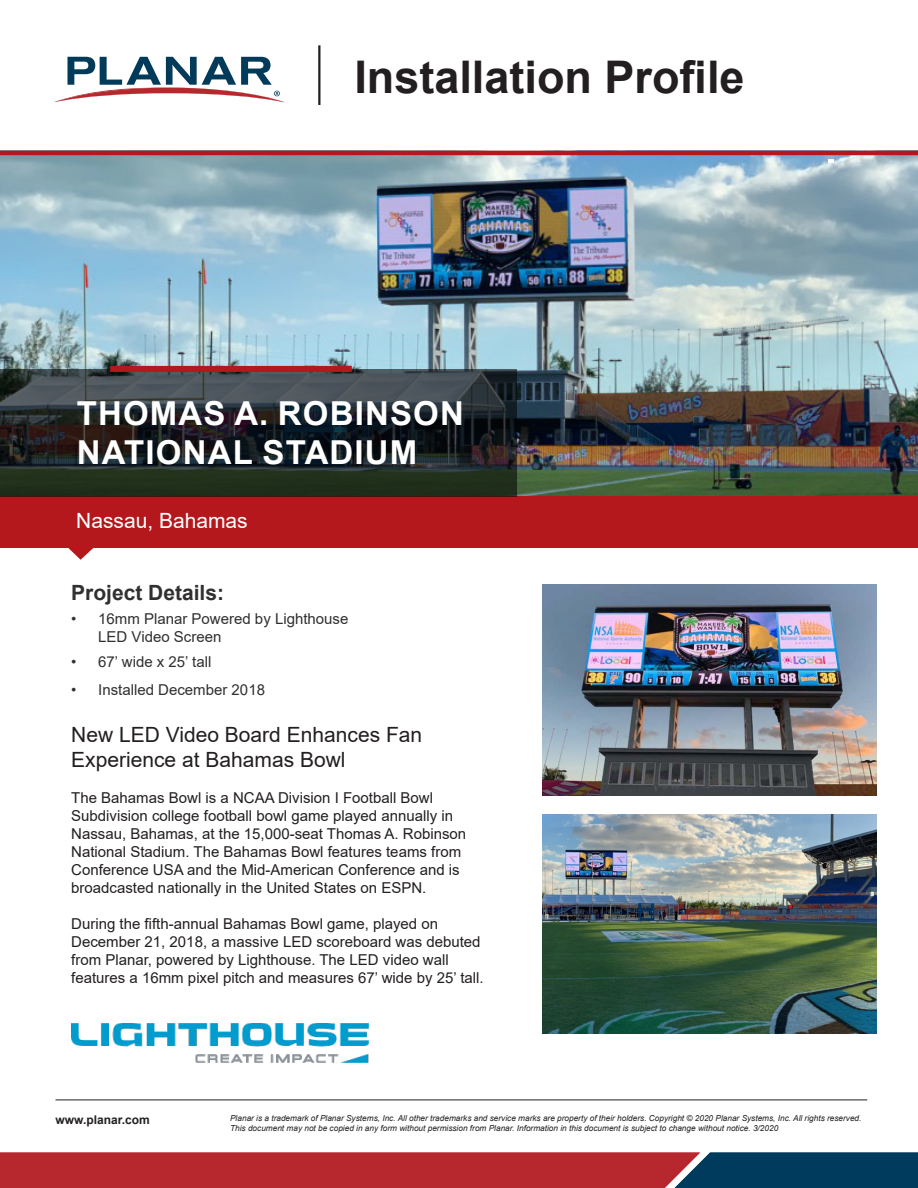
<style>
.page{position:relative;width:918px;height:1188px;background:#fff}
.page>*{position:absolute;margin:0;border:0;box-sizing:border-box;transform-origin:0 0}
.t1{font:700 45px "Arial";color:#231f20}
.t2{font:700 33px/39px "Arial";letter-spacing:.035em;color:#fff}
.t3{font:21px/25.2px "Arial";color:#231f20}
.t4{font:700 21px "Arial";color:#312f30}
.t5{font:21px "Arial";color:#fff}
.t6{font:15px/18px "Arial";color:#231f20}
.t7{font:15px/18px "Arial";color:#312f30}
.t8{font:700 12px "Arial";color:#231f20}
.t9{font:italic 8.25px/9.9px "Arial";color:#231f20}
</style>
<div class="page">
<hr style="left:56px;top:1100px;width:811px;height:1px;background:#231f20">
<svg style="left:55px;top:57px;width:229px;height:45px"></svg>
<hr style="left:318px;top:45px;width:2px;height:60px;background:#231f20">
<svg style="left:0;top:1153px;width:918px;height:35px;background:#8a2e3a"></svg>
<img style="left:0;top:155px;width:918px;height:341px">
<div style="left:0;top:496px;width:918px;height:52px;background:#b4181d"></div>
<svg style="left:0;top:369px;width:516px;height:127px;background:#272f2e"></svg>
<svg style="left:828px;top:159px;width:5px;height:4px"></svg>
<hr style="left:0;top:151px;width:918px;height:4px;background:#b4181d">
<img style="left:542px;top:585px;width:334px;height:211px">
<img style="left:542px;top:814px;width:334px;height:220px">
<img style="left:71px;top:1023px;width:298px;height:40px">
<svg style="left:68px;top:548px;width:26px;height:12px"></svg>
<div style="left:110px;top:366px;width:242px;height:6px;background:#b4181d"></div>
<p class="t1" style="left:354px;top:46px;width:392px">Installation Profile</p>
<p class="t2" style="left:77px;top:394px;width:389px">THOMAS A. ROBINSON<br>NATIONAL STADIUM</p>
<p class="t5" style="left:76px;top:507px;width:173px">Nassau, Bahamas</p>
<p class="t4" style="left:71px;top:577px;width:154px">Project Details:</p>
<p class="t7" style="left:98px;top:610px;width:252px;text-indent:-27px">• 16mm Planar Powered by Lighthouse<br>LED Video Screen</p>
<p class="t7" style="left:71px;top:653px;width:142px">• 67’ wide x 25’ tall</p>
<p class="t7" style="left:71px;top:681px;width:195px">• Installed December 2018</p>
<p class="t3" style="left:71px;top:722px;width:352px">New LED Video Board Enhances Fan<br>Experience at Bahamas Bowl</p>
<p class="t6" style="left:71px;top:789px;width:396px">The Bahamas Bowl is a NCAA Division I Football Bowl Subdivision college football bowl game played annually in Nassau, Bahamas, at the 15,000-seat Thomas A. Robinson National Stadium. The Bahamas Bowl features teams from Conference USA and the Mid-American Conference and is broadcasted nationally in the United States on ESPN.</p>
<p class="t6" style="left:71px;top:915px;width:414px">During the fifth-annual Bahamas Bowl game, played on December 21, 2018, a massive LED scoreboard was debuted from Planar, powered by Lighthouse. The LED video wall features a 16mm pixel pitch and measures 67’ wide by 25’ tall.</p>
<p class="t8" style="left:56px;top:1111px;width:96px">www.planar.com</p>
<p class="t9" style="left:230px;top:1113px;width:633px">Planar is a trademark of Planar Systems, Inc. All other trademarks and service marks are property of their holders. Copyright © 2020 Planar Systems, Inc. All rights reserved.<br>This document may not be copied in any form without permission from Planar. Information in this document is subject to change without notice. 3/2020</p>
</div>
